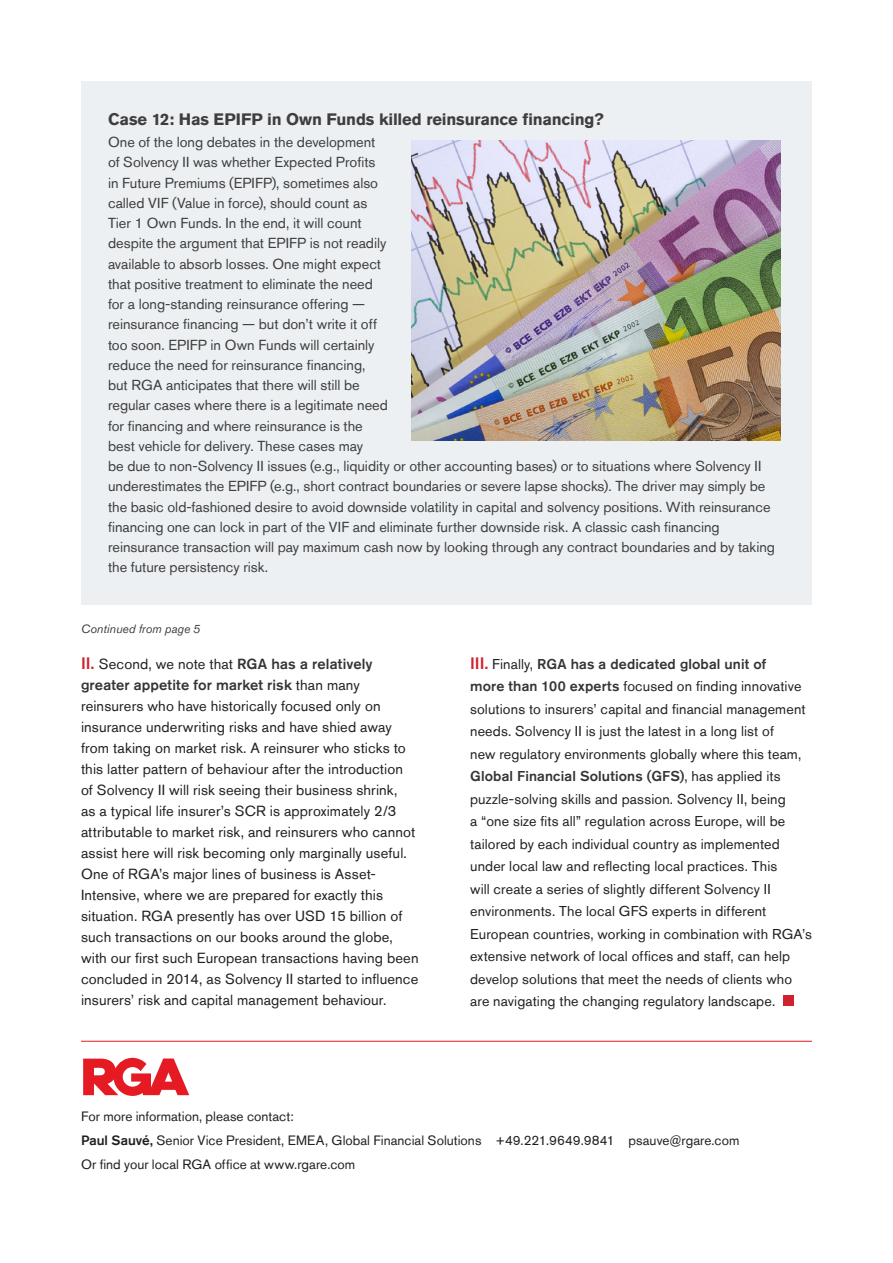
<style>
.page{position:relative;width:893px;height:1263px;background:#fff}
.page>*{position:absolute;margin:0;border:0;box-sizing:border-box;transform-origin:0 0}
.Case_Study_headers{font:700 16.5px "Akzidenz Grotesk Std";letter-spacing:-.01em;color:#3e3e3f}
.Body_text{font:14.7px/21px "Akzidenz Grotesk Std";letter-spacing:.01em;color:#231f20}
.Case_study{font:14.4px/20.2px "Akzidenz Grotesk Std";color:#3e3e3f}
.Body_text-2{font:14.25px/22.5px "Akzidenz Grotesk Std";letter-spacing:.01em;color:#231f20}
.Body_text-3{font:13.5px "Akzidenz Grotesk Std";letter-spacing:.005em;color:#231f20}
.Case_study-2{font:italic 12px "Akzidenz Grotesk Std";letter-spacing:.005em;color:#3e3e3f}
.s1{font-weight:500;font-size:16.5px;color:#d1202e}
.s2{font-weight:500;color:#363536}
.s3{font-weight:500}
</style>
<div class="page">
<div style="left:81px;top:81px;width:731px;height:523px;background:#edf0f2"></div>
<div style="left:783px;top:995px;width:11px;height:11px;background:#d1202e"></div>
<img style="left:411px;top:141px;width:369px;height:299px">
<hr style="left:81px;top:1041px;width:731px;height:1px;background:#e51a23">
<svg style="left:83px;top:1058px;width:106px;height:38px"></svg>
<p class="Case_Study_headers" style="left:108px;top:110px;width:497px">Case 12: Has EPIFP in Own Funds killed reinsurance financing?</p>
<p class="Case_study" style="left:108px;top:132px;width:668px">One of the long debates in the development<br>of Solvency II was whether Expected Profits<br>in Future Premiums (EPIFP), sometimes also<br>called VIF (Value in force), should count as<br>Tier 1 Own Funds. In the end, it will count<br>despite the argument that EPIFP is not readily<br>available to absorb losses. One might expect<br>that positive treatment to eliminate the need<br>for a long-standing reinsurance offering —<br>reinsurance financing — but don’t write it off<br>too soon. EPIFP in Own Funds will certainly<br>reduce the need for reinsurance financing,<br>but RGA anticipates that there will still be<br>regular cases where there is a legitimate need<br>for financing and where reinsurance is the<br>best vehicle for delivery. These cases may<br>be due to non-Solvency II issues (e.g., liquidity or other accounting bases) or to situations where Solvency II underestimates the EPIFP (e.g., short contract boundaries or severe lapse shocks). The driver may simply be the basic old-fashioned desire to avoid downside volatility in capital and solvency positions. With reinsurance financing one can lock in part of the VIF and eliminate further downside risk. A classic cash financing reinsurance transaction will pay maximum cash now by looking through any contract boundaries and by taking the future persistency risk.</p>
<p class="Case_study-2" style="left:81px;top:621px;width:121px">Continued from page 5</p>
<p class="Body_text" style="left:81px;top:653px;width:339px"><span class="s1">II.</span> Second, we note that <span class="s2">RGA has a relatively greater appetite for market risk</span> than many reinsurers who have historically focused only on insurance underwriting risks and have shied away from taking on market risk. A reinsurer who sticks to this latter pattern of behaviour after the introduction of Solvency II will risk seeing their business shrink,<br>as a typical life insurer’s SCR is approximately 2/3 attributable to market risk, and reinsurers who cannot assist here will risk becoming only marginally useful.<br>One of RGA’s major lines of business is Asset-Intensive, where we are prepared for exactly this situation. RGA presently has over USD 15 billion of such transactions on our books around the globe, with our first such European transactions having been concluded in 2014, as Solvency II started to influence insurers’ risk and capital management behaviour.</p>
<p class="Body_text-2" style="left:470px;top:652px;width:343px"><span class="s1">III.</span> Finally, <span class="s2">RGA has a dedicated global unit of<br>more than 100 experts</span> focused on finding innovative solutions to insurers’ capital and financial management needs. Solvency II is just the latest in a long list of<br>new regulatory environments globally where this team, <span class="s2">Global Financial Solutions (GFS)</span>, has applied its puzzle-solving skills and passion. Solvency II, being<br>a “one size fits all” regulation across Europe, will be tailored by each individual country as implemented under local law and reflecting local practices. This<br>will create a series of slightly different Solvency II environments. The local GFS experts in different European countries, working in combination with RGA’s extensive network of local offices and staff, can help develop solutions that meet the needs of clients who are navigating the changing regulatory landscape.</p>
<p class="Body_text-3" style="left:81px;top:1108px;width:214px">For more information, please contact:</p>
<p class="Body_text-3" style="left:81px;top:1132px;width:660px"><span class="s3">Paul Sauvé,</span> Senior Vice President, EMEA, Global Financial Solutions +49.221.9649.9841 psauve@rgare.com</p>
<p class="Body_text-3" style="left:81px;top:1156px;width:276px">Or find your local RGA office at www.rgare.com</p>
</div>
